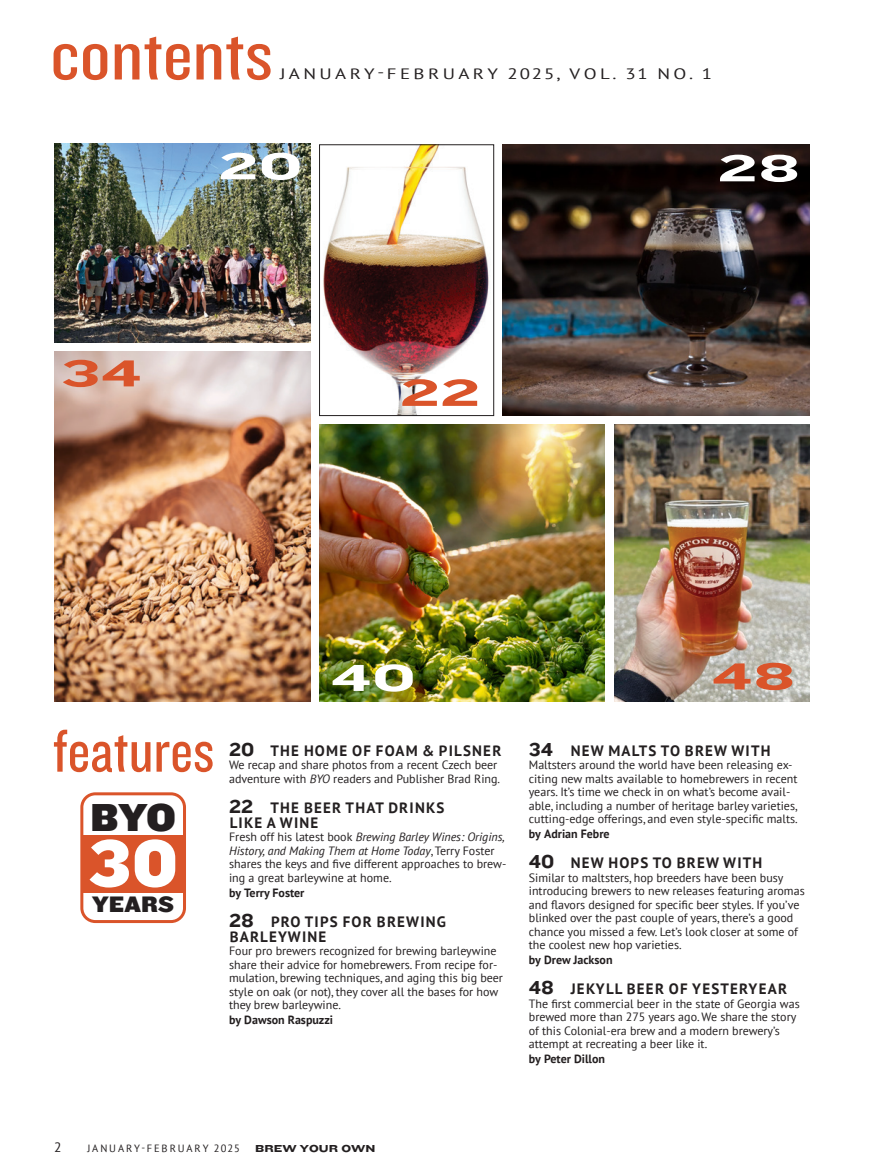
<style>
.page{position:relative;width:878px;height:1175px;background:#fff}
.page>*{position:absolute;margin:0;border:0;box-sizing:border-box;transform-origin:0 0}
.t1{font:75px "Knockout 28 Junior Feathrwt";color:#da542a;scale:1.31 1}
.t2{font:69px "Knockout 72 Full Cruiserwt";color:#fff}
.t3{font:63px "Knockout 29 Junior Ltweight";color:#da542a}
.t4{font:40.5px "Knockout 72 Full Cruiserwt";color:#231f20}
.t5{font:39px "Knockout 52 Cruiserweight";color:#fff;scale:1.67 1}
.t6{font:39px "Knockout 52 Cruiserweight";color:#da542a;scale:1.67 1}
.t7{font:23.25px "Knockout 72 Full Cruiserwt";color:#231f20}
.t8{font:700 15px "PT Sans";letter-spacing:.08em;color:#231f20}
.t9{font:15px "PT Sans";letter-spacing:.18em;color:#231f20;scale:1.26 1}
.t10{font:13.5px "PT Sans";color:#231f20}
.TOC_Feat_Description{font:12px/13.5px "PT Sans";color:#231f20}
.TOC_Feat_Description-2{font:700 12px "PT Sans";color:#231f20}
.t11{font:10.5px "PT Sans";letter-spacing:.18em;color:#231f20}
.t12{font:10.5px "Knockout 54 Sumo";color:#231f20}
.s1{font-family:"Knockout 52 Cruiserweight";font-weight:400;font-size:19.5px}
.s2{font-style:italic}
</style>
<div class="page">
<img style="left:614px;top:424px;width:195px;height:277px">
<img style="left:319px;top:424px;width:285px;height:277px">
<img style="left:54px;top:351px;width:256px;height:350px">
<img style="left:503px;top:145px;width:306px;height:271px">
<img style="left:323px;top:147px;width:166px;height:267px">
<div style="left:319px;top:145px;width:175px;height:271px;border:1px solid #231f20"></div>
<img style="left:54px;top:144px;width:256px;height:198px">
<div style="left:80px;top:792px;width:106px;height:131px;border:3px solid #da542a;border-radius:14px"></div>
<div style="left:82px;top:834px;width:102px;height:58px;background:#da542a"></div>
<p class="t1" style="left:50px;top:9px;width:171px">contents</p>
<p class="t9" style="left:280px;top:64px;width:344px">JANUARY-FEBRUARY 2025, VOL. 31 NO. 1</p>
<p class="t5" style="left:218px;top:139px;width:52px">20</p>
<p class="t5" style="left:717px;top:141px;width:51px">28</p>
<p class="t6" style="left:61px;top:346px;width:50px">34</p>
<p class="t6" style="left:400px;top:366px;width:50px">22</p>
<h3 class="t3" style="left:53px;top:710px;width:163px">features</h3>
<p class="t4" style="left:90px;top:789px;width:88px">BYO</p>
<p class="t2" style="left:88px;top:816px;width:92px">30</p>
<p class="t7" style="left:92px;top:888px;width:83px">YEARS</p>
<p class="t5" style="left:330px;top:651px;width:53px">40</p>
<p class="t8" style="left:229px;top:740px;width:274px"><span class="s1">20</span> THE HOME OF FOAM &amp; PILSNER</p>
<p class="TOC_Feat_Description" style="left:229px;top:757px;width:272px">We recap and share photos from a recent Czech beer adventure with <span class="s2">BYO</span> readers and Publisher Brad Ring.</p>
<p class="t8" style="left:229px;top:797px;width:217px"><span class="s1">22</span> THE BEER THAT DRINKS</p>
<p class="t8" style="left:230px;top:812px;width:90px">LIKE A WINE</p>
<p class="TOC_Feat_Description" style="left:229px;top:829px;width:279px">Fresh off his latest book <span class="s2">Brewing Barley Wines: Origins, History, and Making Them at Home Today</span>, Terry Foster shares the keys and five different approaches to brew&shy;ing a great barleywine at home.</p>
<p class="TOC_Feat_Description-2" style="left:229px;top:884px;width:77px">by Terry Foster</p>
<p class="t8" style="left:229px;top:911px;width:218px"><span class="s1">28</span> PRO TIPS FOR BREWING</p>
<p class="t8" style="left:230px;top:926px;width:98px">BARLEYWINE</p>
<p class="TOC_Feat_Description" style="left:229px;top:943px;width:275px">Four pro brewers recognized for brewing barleywine share their advice for homebrewers. From recipe for&shy;mulation, brewing techniques, and aging this big beer style on oak (or not), they cover all the bases for how they brew barleywine.</p>
<p class="TOC_Feat_Description-2" style="left:229px;top:1012px;width:106px">by Dawson Raspuzzi</p>
<p class="t6" style="left:711px;top:649px;width:52px">48</p>
<p class="t8" style="left:529px;top:740px;width:243px"><span class="s1">34</span> NEW MALTS TO BREW WITH</p>
<p class="TOC_Feat_Description" style="left:529px;top:757px;width:270px">Maltsters around the world have been releasing ex&shy;citing new malts available to homebrewers in recent years. It’s time we check in on what’s become avail&shy;able, including a number of heritage barley varieties, cutting-edge offerings, and even style-specific malts.</p>
<p class="TOC_Feat_Description-2" style="left:529px;top:826px;width:82px">by Adrian Febre</p>
<p class="t8" style="left:529px;top:853px;width:235px"><span class="s1">40</span> NEW HOPS TO BREW WITH</p>
<p class="TOC_Feat_Description" style="left:529px;top:870px;width:277px">Similar to maltsters, hop breeders have been busy introducing brewers to new releases featuring aromas and flavors designed for specific beer styles. If you’ve blinked over the past couple of years, there’s a good chance you missed a few. Let’s look closer at some of the coolest new hop varieties.</p>
<p class="TOC_Feat_Description-2" style="left:529px;top:952px;width:85px">by Drew Jackson</p>
<p class="t8" style="left:529px;top:979px;width:260px"><span class="s1">48</span> JEKYLL BEER OF YESTERYEAR</p>
<p class="TOC_Feat_Description" style="left:529px;top:996px;width:272px">The first commercial beer in the state of Georgia was brewed more than 275 years ago. We share the story of this Colonial-era brew and a modern brewery’s attempt at recreating a beer like it.</p>
<p class="TOC_Feat_Description-2" style="left:529px;top:1051px;width:78px">by Peter Dillon</p>
<p class="t10" style="left:54px;top:1138px;width:9px">2</p>
<p class="t11" style="left:87px;top:1141px;width:154px">JANUARY-FEBRUARY 2025</p>
<p class="t12" style="left:255px;top:1140px;width:122px">BREW YOUR OWN</p>
</div>
